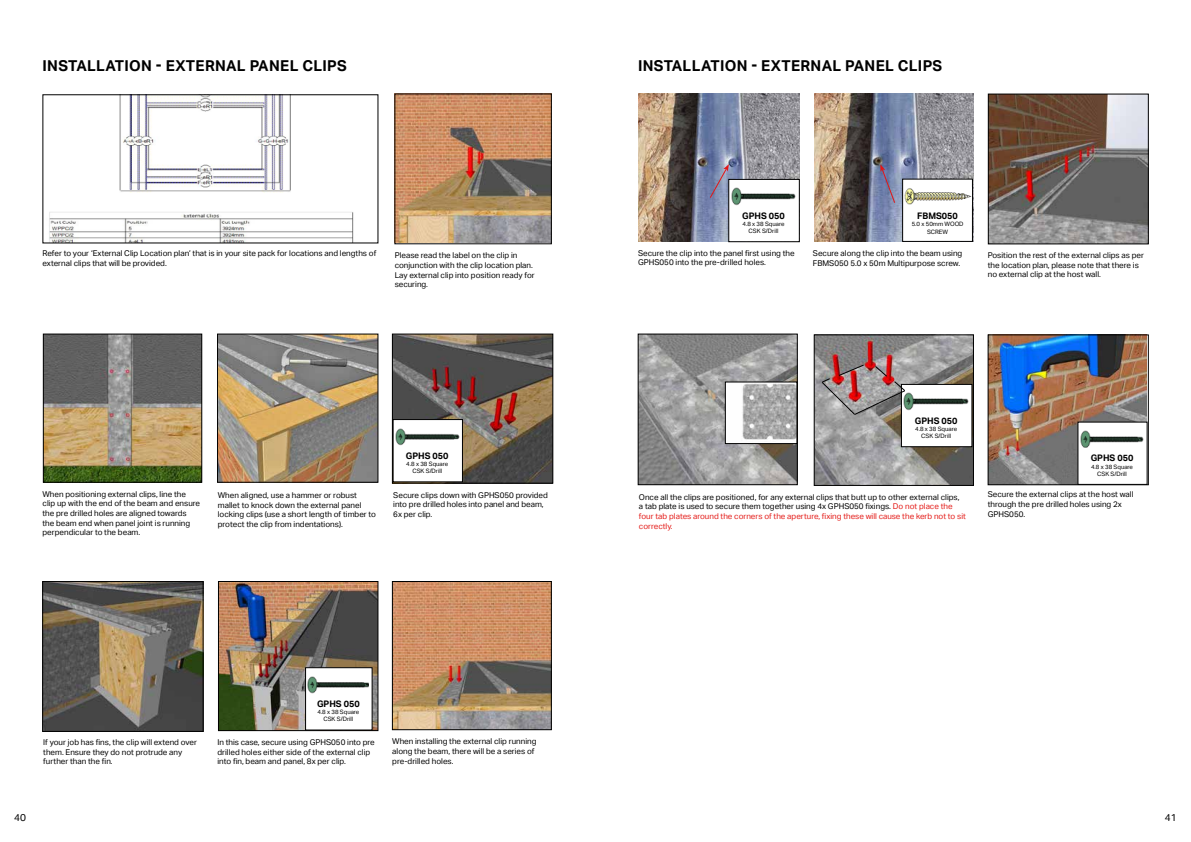
<style>
.page{position:relative;width:1191px;height:842px;background:#fff}
.page>*{position:absolute;margin:0;border:0;box-sizing:border-box;transform-origin:0 0}
.t1{font:700 15px "Aktiv Grotesk";letter-spacing:.02em;color:#000}
.t2{font:10px "Aktiv Grotesk";color:#000}
.t3{font:700 9px "Aktiv Grotesk";color:#000}
.t4{font:8px/9.6px "Aktiv Grotesk";color:#000}
.t5{font:6px/7.2px "Aktiv Grotesk";color:#000;text-align:center}
.s1{color:#e41b18}
</style>
<div class="page">
<img style="left:45px;top:583px;width:156px;height:146px">
<div style="left:43px;top:581px;width:160px;height:150px;border:1px solid #000"></div>
<img style="left:220px;top:583px;width:156px;height:146px">
<div style="left:218px;top:581px;width:160px;height:150px;border:1px solid #000"></div>
<img style="left:49px;top:97px;width:305px;height:144px">
<img style="left:397px;top:96px;width:152px;height:146px">
<img style="left:219px;top:336px;width:157px;height:144px">
<div style="left:217px;top:334px;width:161px;height:148px;border:1px solid #000"></div>
<div style="left:305px;top:667px;width:67px;height:63px;background:#fff;border:1px solid #000"></div>
<img style="left:308px;top:676px;width:61px;height:17px">
<img style="left:394px;top:336px;width:157px;height:145px">
<div style="left:392px;top:334px;width:161px;height:149px;border:1px solid #000"></div>
<div style="left:392px;top:419px;width:71px;height:63px;background:#fff;border:1px solid #000"></div>
<img style="left:395px;top:428px;width:64px;height:17px">
<img style="left:45px;top:336px;width:155px;height:144px">
<div style="left:43px;top:334px;width:159px;height:148px;border:1px solid #000"></div>
<img style="left:394px;top:583px;width:155px;height:145px">
<div style="left:392px;top:581px;width:159px;height:149px;border:1px solid #000"></div>
<img style="left:990px;top:96px;width:156px;height:146px">
<div style="left:988px;top:94px;width:160px;height:150px;border:1px solid #000"></div>
<img style="left:990px;top:337px;width:156px;height:146px">
<div style="left:988px;top:335px;width:160px;height:150px;border:1px solid #000"></div>
<div style="left:1077px;top:422px;width:70px;height:63px;background:#fff;border:1px solid #000"></div>
<img style="left:1080px;top:431px;width:63px;height:17px">
<img style="left:638px;top:94px;width:161px;height:148px">
<svg style="left:709px;top:164px;width:20px;height:35px"></svg>
<div style="left:728px;top:179px;width:72px;height:63px;background:#fff;border:1px solid #000"></div>
<img style="left:731px;top:188px;width:65px;height:17px">
<img style="left:814px;top:94px;width:159px;height:148px">
<svg style="left:880px;top:164px;width:16px;height:40px"></svg>
<div style="left:902px;top:179px;width:71px;height:63px;background:#fff;border:1px solid #000"></div>
<img style="left:904px;top:188px;width:67px;height:16px">
<img style="left:640px;top:336px;width:155px;height:147px">
<div style="left:638px;top:334px;width:159px;height:151px;border:1px solid #000"></div>
<img style="left:816px;top:337px;width:155px;height:146px">
<div style="left:814px;top:335px;width:159px;height:150px;border:1px solid #000"></div>
<div style="left:901px;top:384px;width:71px;height:63px;background:#fff;border:1px solid #000"></div>
<img style="left:905px;top:393px;width:63px;height:17px">
<img style="left:727px;top:383px;width:68px;height:59px">
<div style="left:725px;top:381px;width:72px;height:63px;border:1px solid #000"></div>
<img style="left:821px;top:365px;width:84px;height:50px">
<h1 class="t1" style="left:43px;top:57px;width:306px">INSTALLATION - EXTERNAL PANEL CLIPS</h1>
<p class="t4" style="left:43px;top:249px;width:335px">Refer to your ‘External Clip Location plan’ that is in your site pack for locations and lengths of external clips that will be provided.</p>
<p class="t4" style="left:395px;top:251px;width:141px">Please read the label on the clip in conjunction with the clip location plan.<br>Lay external clip into position ready for securing.</p>
<p class="t4" style="left:43px;top:489px;width:159px">When positioning external clips, line the clip up with the end of the beam and ensure the pre drilled holes are aligned towards the beam end when panel joint is running perpendicular to the beam.</p>
<p class="t4" style="left:218px;top:491px;width:160px">When aligned, use a hammer or robust mallet to knock down the external panel locking clips (use a short length of timber to protect the clip from indentations).</p>
<p class="t3" style="left:406px;top:450px;width:44px">GPHS 050</p>
<p class="t5" style="left:406px;top:460px;width:44px">4.8 x 38 Square<br>CSK S/Drill</p>
<p class="t4" style="left:393px;top:490px;width:156px">Secure clips down with GPHS050 provided into pre drilled holes into panel and beam,<br>6x per clip.</p>
<p class="t4" style="left:43px;top:737px;width:155px">If your job has fins, the clip will extend over them. Ensure they do not protrude any further than the fin.</p>
<p class="t3" style="left:317px;top:699px;width:44px">GPHS 050</p>
<p class="t5" style="left:317px;top:708px;width:44px">4.8 x 38 Square<br>CSK S/Drill</p>
<p class="t4" style="left:217px;top:737px;width:159px">In this case, secure using GPHS050 into pre drilled holes either side of the external clip into fin, beam and panel, 8x per clip.</p>
<p class="t4" style="left:392px;top:737px;width:146px">When installing the external clip running along the beam, there will be a series of pre-drilled holes.</p>
<h1 class="t1" style="left:638px;top:57px;width:306px">INSTALLATION - EXTERNAL PANEL CLIPS</h1>
<p class="t3" style="left:742px;top:210px;width:44px">GPHS 050</p>
<p class="t5" style="left:742px;top:220px;width:44px">4.8 x 38 Square<br>CSK S/Drill</p>
<p class="t4" style="left:638px;top:248px;width:158px">Secure the clip into the panel first using the<br>GPHS050 into the pre-drilled holes.</p>
<p class="t3" style="left:917px;top:211px;width:42px">FBMS050</p>
<p class="t5" style="left:911px;top:221px;width:53px">5.0 x 50mm WOOD<br>SCREW</p>
<p class="t4" style="left:813px;top:248px;width:151px">Secure along the clip into the beam using<br>FBMS050 5.0 x 50m Multipurpose screw.</p>
<p class="t4" style="left:987px;top:251px;width:158px">Position the rest of the external clips as per the location plan, please note that there is no external clip at the host wall.</p>
<p class="t3" style="left:915px;top:415px;width:44px">GPHS 050</p>
<p class="t5" style="left:915px;top:425px;width:44px">4.8 x 38 Square<br>CSK S/Drill</p>
<p class="t4" style="left:639px;top:492px;width:328px">Once all the clips are positioned, for any external clips that butt up to other external clips,<br>a tab plate is used to secure them together using 4x GPHS050 fixings. <span class="s1">Do not place the four tab plates around the corners of the aperture, fixing these will cause the kerb not to sit correctly.</span></p>
<p class="t3" style="left:1090px;top:453px;width:44px">GPHS 050</p>
<p class="t5" style="left:1091px;top:463px;width:44px">4.8 x 38 Square<br>CSK S/Drill</p>
<p class="t4" style="left:987px;top:490px;width:147px">Secure the external clips at the host wall through the pre drilled holes using 2x<br>GPHS050.</p>
<p class="t2" style="left:14px;top:811px;width:13px">40</p>
<p class="t2" style="left:1165px;top:811px;width:13px">41</p>
</div>
